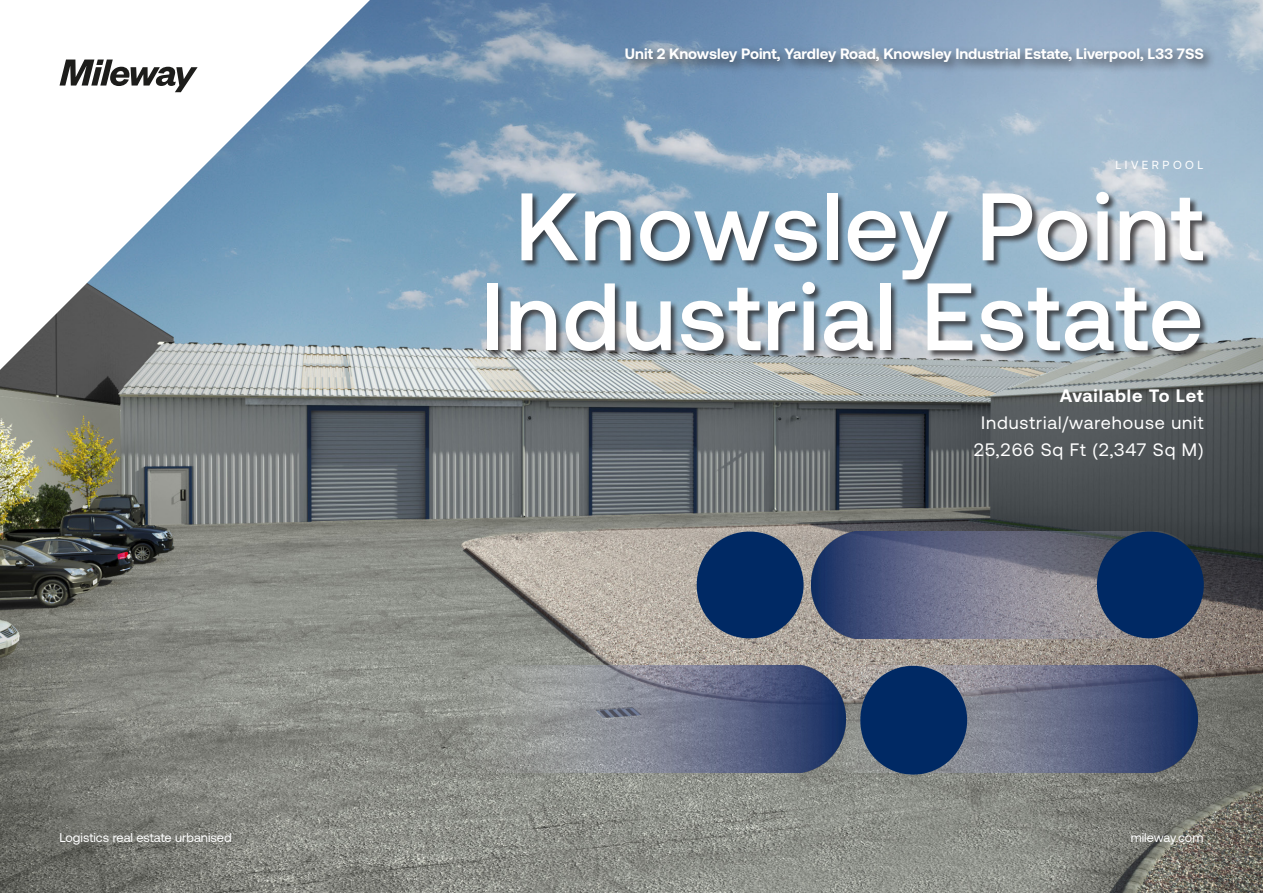
<style>
.page{position:relative;width:1263px;height:893px;background:#fff}
.page>*{position:absolute;margin:0;border:0;box-sizing:border-box;transform-origin:0 0}
.t1{font:500 95.55px/90px "Aeonik";letter-spacing:.02em;color:#fff;text-align:center}
.t2{font:18px/27px "Aeonik";letter-spacing:.05em;color:#fff;text-align:center}
.t3{font:700 18px "Aeonik";letter-spacing:.05em;color:#fff}
.t4{font:700 15px "Aeonik";color:#fff}
.t5{font:12.75px "Aeonik";color:#fff}
.t6{font:11.7px "Aeonik";letter-spacing:.3em;color:#fff}
</style>
<div class="page">
<img style="left:0;top:0;width:1263px;height:893px">
<svg style="left:0;top:0;width:370px;height:370px"></svg>
<svg style="left:60px;top:60px;width:138px;height:32px"></svg>
<img style="left:846px;top:666px;width:351px;height:107px">
<img style="left:452px;top:666px;width:394px;height:107px">
<img style="left:812px;top:531px;width:280px;height:107px">
<svg style="left:855px;top:660px;width:117px;height:120px;background:#344e74"></svg>
<svg style="left:1092px;top:526px;width:117px;height:118px;background:#253f65"></svg>
<svg style="left:692px;top:526px;width:117px;height:118px;background:#3e5578"></svg>
<div style="left:486px;top:192px;width:726px;height:167px;background:#231f20;opacity:.75"></div>
<div style="left:621px;top:44px;width:595px;height:31px;background:#231f20;opacity:.75"></div>
<p class="t4" style="left:625px;top:46px;width:580px">Unit 2 Knowsley Point, Yardley Road, Knowsley Industrial Estate, Liverpool, L33 7SS</p>
<p class="t6" style="left:1115px;top:158px;width:89px">LIVERPOOL</p>
<p class="t1" style="left:480px;top:182px;width:724px">Knowsley Point<br>Industrial Estate</p>
<p class="t3" style="left:1060px;top:386px;width:145px">Available To Let</p>
<p class="t2" style="left:974px;top:410px;width:231px">Industrial/warehouse unit<br>25,266 Sq Ft (2,347 Sq M)</p>
<p class="t5" style="left:60px;top:831px;width:174px">Logistics real estate urbanised</p>
<p class="t5" style="left:1131px;top:831px;width:74px">mileway.com</p>
</div>
